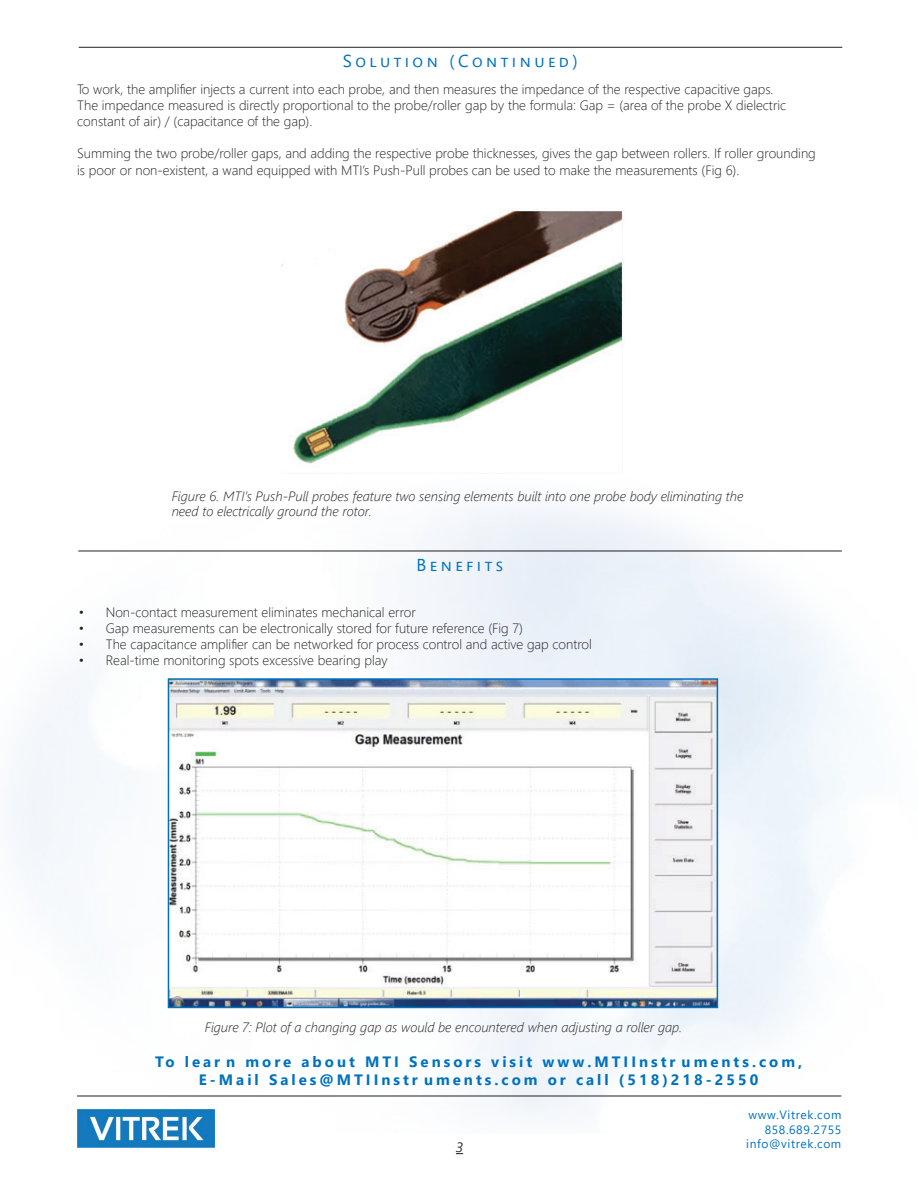
<style>
.page{position:relative;width:918px;height:1188px;background:#fff}
.page>*{position:absolute;margin:0;border:0;box-sizing:border-box;transform-origin:0 0}
.t1{font:17.25px "Segoe UI";letter-spacing:.2em;color:#0072bc}
.t2{font:700 15px/18px "Segoe UI";letter-spacing:.2em;color:#0072bc;text-align:center}
.t3{font:300 13.5px/16.2px "Segoe UI";color:#231f20}
.t4{font:italic 300 13.5px/15px "Segoe UI";color:#231f20}
.t5{font:italic 13.5px "Segoe UI";color:#231f20}
.t6{font:12px/14.4px "Segoe UI";letter-spacing:.05em;color:#0072bc;text-align:right}
</style>
<div class="page">
<img style="left:11px;top:505px;width:843px;height:629px">
<hr style="left:77px;top:1096px;width:764px;height:1px;background:#231f20">
<img style="left:78px;top:1110px;width:137px;height:37px">
<hr style="left:78px;top:551px;width:764px;height:1px;background:#231f20">
<hr style="left:79px;top:47px;width:763px;height:1px;background:#231f20">
<img style="left:171px;top:681px;width:544px;height:324px">
<div style="left:168px;top:678px;width:550px;height:330px;border:2px solid #0072bc"></div>
<img style="left:281px;top:210px;width:343px;height:254px">
<p class="t1" style="left:343px;top:45px;width:236px">Solution (Continued)</p>
<p class="t3" style="left:77px;top:79px;width:710px">To work, the amplifier injects a current into each probe, and then measures the impedance of the respective capacitive gaps.<br>The impedance measured is directly proportional to the probe/roller gap by the formula: Gap = (area of the probe X dielectric constant of air) / (capacitance of the gap).</p>
<p class="t3" style="left:77px;top:144px;width:740px">Summing the two probe/roller gaps, and adding the respective probe thicknesses, gives the gap between rollers. If roller grounding is poor or non-existent, a wand equipped with MTI’s Push-Pull probes can be used to make the measurements (Fig 6).</p>
<p class="t4" style="left:172px;top:487px;width:573px">Figure 6. MTI’s Push-Pull probes feature two sensing elements built into one probe body eliminating the need to electrically ground the rotor.</p>
<p class="t1" style="left:417px;top:548px;width:88px">Benefits</p>
<p class="t3" style="left:79px;top:603px;width:339px">• Non-contact measurement eliminates mechanical error</p>
<p class="t3" style="left:79px;top:619px;width:446px">• Gap measurements can be electronically stored for future reference (Fig 7)</p>
<p class="t3" style="left:79px;top:635px;width:515px">• The capacitance amplifier can be networked for process control and active gap control</p>
<p class="t3" style="left:79px;top:651px;width:310px">• Real-time monitoring spots excessive bearing play</p>
<p class="t4" style="left:205px;top:1018px;width:479px">Figure 7: Plot of a changing gap as would be encountered when adjusting a roller gap.</p>
<p class="t2" style="left:155px;top:1052px;width:649px">To lear n more about MTI Sensors visit www.MTIInstr uments.com,<br>E-Mail Sales@MTIInstr uments.com or call (518)218-2550</p>
<p class="t5" style="left:456px;top:1135px;width:9px">3</p>
<p class="t6" style="left:746px;top:1107px;width:97px">www.Vitrek.com<br>858.689.2755 info@vitrek.com</p>
</div>
